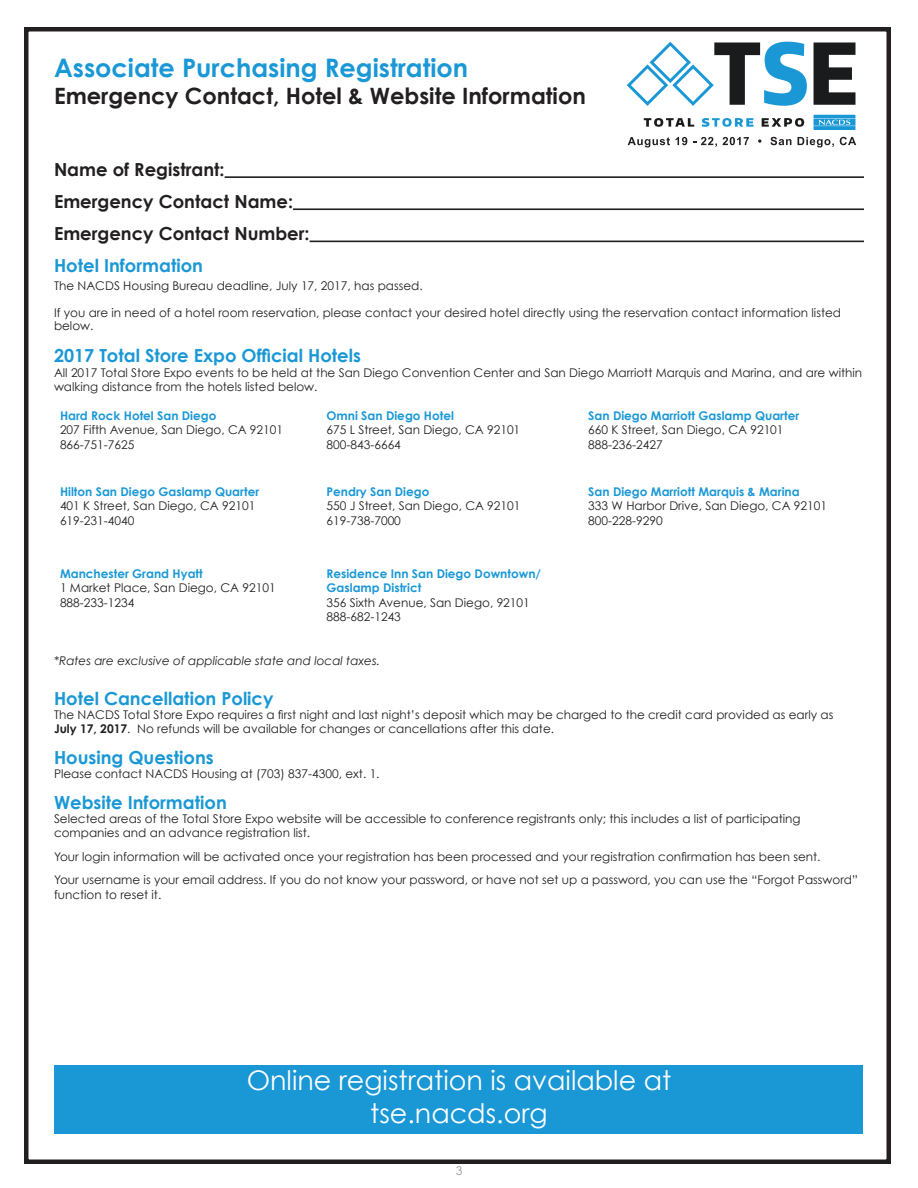
<style>
.page{position:relative;width:918px;height:1188px;background:#fff}
.page>*{position:absolute;margin:0;border:0;box-sizing:border-box;transform-origin:0 0}
.t1{font:27px "Century Gothic";color:#fff}
.TopHeader{font:700 25.5px "Century Gothic";color:#1a98d6}
.TopSubHeader{font:700 22.5px "Century Gothic";color:#231f20}
.t2{font:700 18px "Century Gothic";color:#1a98d6}
.t3{font:700 18px "Century Gothic";color:#231f20}
.t4{font:12px/14.4px "Century Gothic";color:#231f20}
.t5{font:700 12px/14.4px "Century Gothic";color:#1a98d6}
.t6{font:italic 12px "Century Gothic";color:#231f20}
.t7{font:12px "Century Gothic";color:#939598}
.s1{font-weight:700}
</style>
<div class="page">
<div style="left:24px;top:27px;width:867px;height:1137px;border:4px solid #231f20"></div>
<svg style="left:814px;top:115px;width:42px;height:15px"></svg>
<svg style="left:627px;top:42px;width:180px;height:64px"></svg>
<svg style="left:814px;top:43px;width:42px;height:62px"></svg>
<svg style="left:644px;top:118px;width:50px;height:9px"></svg>
<svg style="left:702px;top:118px;width:51px;height:9px"></svg>
<svg style="left:762px;top:118px;width:42px;height:9px"></svg>
<svg style="left:628px;top:137px;width:59px;height:10px"></svg>
<svg style="left:693px;top:137px;width:24px;height:10px"></svg>
<svg style="left:723px;top:137px;width:26px;height:8px"></svg>
<svg style="left:758px;top:139px;width:3px;height:4px"></svg>
<svg style="left:770px;top:137px;width:21px;height:8px"></svg>
<svg style="left:798px;top:137px;width:36px;height:10px"></svg>
<svg style="left:840px;top:137px;width:16px;height:8px"></svg>
<div style="left:55px;top:1066px;width:808px;height:68px;background:#1a98d6"></div>
<hr style="left:225px;top:176px;width:639px;height:2px;background:#231f20">
<hr style="left:293px;top:208px;width:571px;height:2px;background:#231f20">
<hr style="left:310px;top:241px;width:554px;height:1px;background:#231f20">
<p class="TopHeader" style="left:54px;top:51px;width:416px">Associate Purchasing Registration</p>
<p class="TopSubHeader" style="left:54px;top:81px;width:533px">Emergency Contact, Hotel &amp; Website Information</p>
<p class="t3" style="left:54px;top:158px;width:172px">Name of Registrant:</p>
<p class="t3" style="left:54px;top:190px;width:241px">Emergency Contact Name:</p>
<p class="t3" style="left:54px;top:222px;width:257px">Emergency Contact Number:</p>
<p class="t2" style="left:54px;top:254px;width:151px">Hotel Information</p>
<p class="t4" style="left:54px;top:278px;width:370px">The NACDS Housing Bureau deadline, July 17, 2017, has passed.</p>
<p class="t4" style="left:54px;top:306px;width:789px;line-height:13.5px">If you are in need of a hotel room reservation, please contact your desired hotel directly using the reservation contact information listed below.</p>
<p class="t2" style="left:54px;top:345px;width:309px">2017 Total Store Expo Official Hotels</p>
<p class="t4" style="left:54px;top:365px;width:810px">All 2017 Total Store Expo events to be held at the San Diego Convention Center and San Diego Marriott Marquis and Marina, and are within walking distance from the hotels listed below.</p>
<p class="t5" style="left:60px;top:408px;width:158px">Hard Rock Hotel San Diego</p>
<p class="t4" style="left:60px;top:422px;width:225px">207 Fifth Avenue, San Diego, CA 92101</p>
<p class="t4" style="left:60px;top:437px;width:76px">866-751-7625</p>
<p class="t5" style="left:327px;top:408px;width:129px">Omni San Diego Hotel</p>
<p class="t4" style="left:327px;top:422px;width:195px">675 L Street, San Diego, CA 92101</p>
<p class="t4" style="left:327px;top:437px;width:76px">800-843-6664</p>
<p class="t5" style="left:588px;top:408px;width:212px">San Diego Marriott Gaslamp Quarter</p>
<p class="t4" style="left:588px;top:422px;width:197px">660 K Street, San Diego, CA 92101</p>
<p class="t4" style="left:588px;top:437px;width:76px">888-236-2427</p>
<p class="t5" style="left:60px;top:484px;width:201px">Hilton San Diego Gaslamp Quarter</p>
<p class="t4" style="left:60px;top:498px;width:197px">401 K Street, San Diego, CA 92101</p>
<p class="t4" style="left:60px;top:513px;width:76px">619-231-4040</p>
<p class="t5" style="left:327px;top:484px;width:104px">Pendry San Diego</p>
<p class="t4" style="left:327px;top:498px;width:196px">550 J Street, San Diego, CA 92101</p>
<p class="t4" style="left:327px;top:513px;width:76px">619-738-7000</p>
<p class="t5" style="left:588px;top:484px;width:213px">San Diego Marriott Marquis &amp; Marina</p>
<p class="t4" style="left:588px;top:498px;width:240px">333 W Harbor Drive, San Diego, CA 92101</p>
<p class="t4" style="left:588px;top:513px;width:76px">800-228-9290</p>
<p class="t5" style="left:327px;top:566px;width:216px">Residence Inn San Diego Downtown/<br>Gaslamp District</p>
<p class="t4" style="left:327px;top:595px;width:205px">356 Sixth Avenue, San Diego, 92101</p>
<p class="t4" style="left:327px;top:609px;width:76px">888-682-1243</p>
<p class="t6" style="left:54px;top:654px;width:328px">*Rates are exclusive of applicable state and local taxes.</p>
<p class="t2" style="left:54px;top:687px;width:221px">Hotel Cancellation Policy</p>
<p class="t4" style="left:54px;top:707px;width:781px">The NACDS Total Store Expo requires a first night and last night’s deposit which may be charged to the credit card provided as early as</p>
<p class="t4" style="left:54px;top:721px;width:502px"><span class="s1">July 17, 2017</span>. No refunds will be available for changes or cancellations after this date.</p>
<p class="t2" style="left:54px;top:746px;width:161px">Housing Questions</p>
<p class="t4" style="left:54px;top:766px;width:327px">Please contact NACDS Housing at (703) 837-4300, ext. 1.</p>
<p class="t2" style="left:54px;top:791px;width:174px">Website Information</p>
<p class="t4" style="left:54px;top:811px;width:748px">Selected areas of the Total Store Expo website will be accessible to conference registrants only; this includes a list of participating companies and an advance registration list.</p>
<p class="t4" style="left:54px;top:849px;width:768px">Your login information will be activated once your registration has been processed and your registration confirmation has been sent.</p>
<p class="t4" style="left:54px;top:872px;width:805px;line-height:15.3px">Your username is your email address. If you do not know your password, or have not set up a password, you can use the “Forgot Password” function to reset it.</p>
<p class="t5" style="left:60px;top:566px;width:144px">Manchester Grand Hyatt</p>
<p class="t4" style="left:60px;top:581px;width:217px">1 Market Place, San Diego, CA 92101</p>
<p class="t4" style="left:60px;top:595px;width:76px">888-233-1234</p>
<p class="t1" style="left:247px;top:1064px;width:426px">Online registration is available at</p>
<p class="t1" style="left:370px;top:1097px;width:179px">tse.nacds.org</p>
<p class="t7" style="left:456px;top:1163px;width:8px">3</p>
</div>
